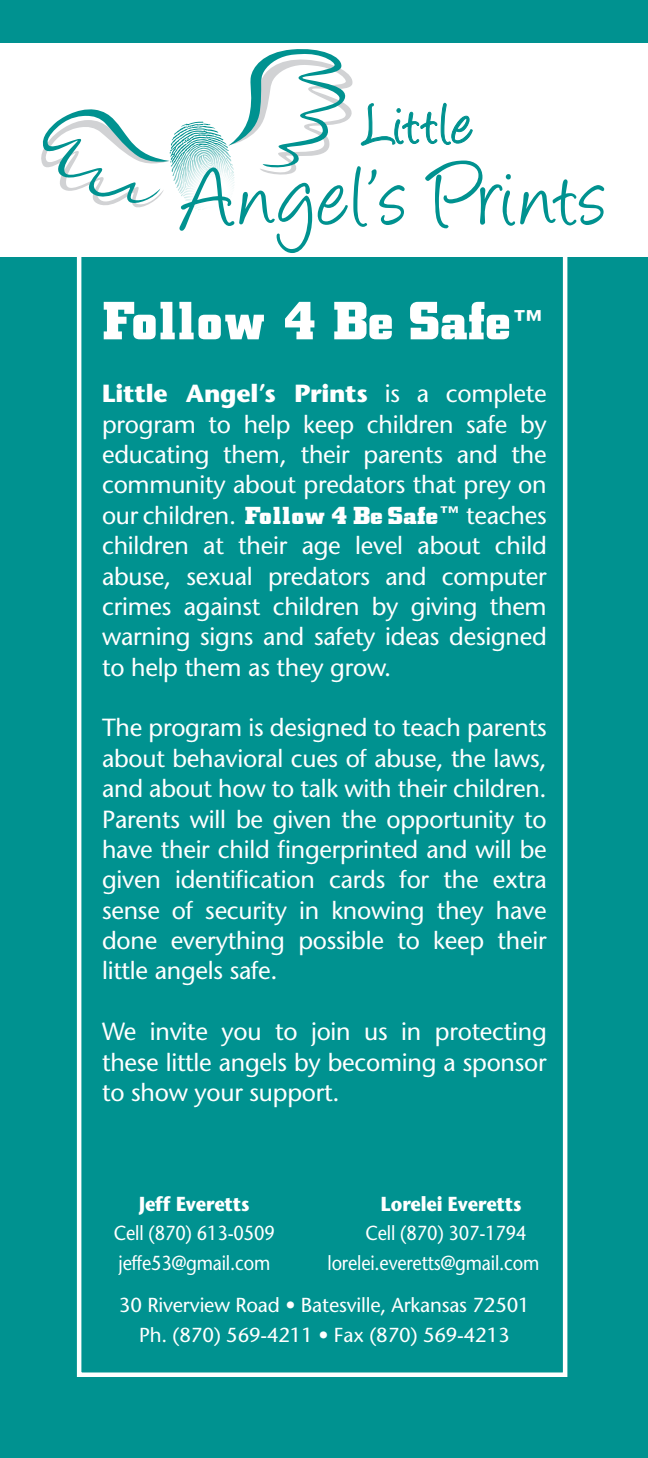
<style>
.page{position:relative;width:648px;height:1458px;background:#fff}
.page>*{position:absolute;margin:0;border:0;box-sizing:border-box;transform-origin:0 0}
.t1{font:700 54px "Square Slabserif 711 BT";letter-spacing:-.01em;color:#fff;scale:1.07 1}
.t2{font:24.75px/30.4px "Stone Sans";letter-spacing:-.01em;color:#fff;text-align:justify}
.t3{font:20.25px "Stone Sans";letter-spacing:-.01em;color:#fff;scale:.9 1}
.t4{font:20.25px "Stone Sans";letter-spacing:-.01em;color:#fff}
.t5{font:700 20.25px "Stone Sans";letter-spacing:-.01em;color:#fff;scale:.9 1}
.s1{font-size:40.5px}
.s2{font-weight:700}
.s3{font-family:"Square Slabserif 711 BT";font-weight:700}
</style>
<div class="page">
<div style="left:0;top:258px;width:648px;height:1200px;background:#009290"></div>
<div style="left:77px;top:246px;width:490px;height:1131px;border:4px solid #fff"></div>
<svg style="left:41px;top:49px;width:563px;height:204px"></svg>
<div style="left:0;top:0;width:648px;height:42px;background:#009290"></div>
<p class="t1" style="left:102px;top:287px;width:416px">Follow 4 Be Safe<span class="s1">™</span></p>
<p class="t2" style="left:102px;top:379px;width:446px"><span class="s2">Little Angel’s Prints</span> is a complete program to help keep children safe by educating them, their parents and the community about predators that prey on our children. <span class="s3">Follow 4 Be Safe™</span> teaches children at their age level about child abuse, sexual predators and computer crimes against children by giving them warning signs and safety ideas designed to help them as they grow.</p>
<p class="t2" style="left:102px;top:713px;width:446px">The program is designed to teach parents about behavioral cues of abuse, the laws, and about how to talk with their children.<br>Parents will be given the opportunity to have their child fingerprinted and will be given identification cards for the extra sense of security in knowing they have done everything possible to keep their little angels safe.</p>
<p class="t2" style="left:102px;top:1016px;width:446px">We invite you to join us in protecting these little angels by becoming a sponsor to show your support.</p>
<p class="t5" style="left:139px;top:1192px;width:124px">Jeff Everetts</p>
<p class="t5" style="left:381px;top:1192px;width:158px">Lorelei Everetts</p>
<p class="t3" style="left:114px;top:1221px;width:180px">Cell (870) 613-0509</p>
<p class="t3" style="left:366px;top:1221px;width:180px">Cell (870) 307-1794</p>
<p class="t3" style="left:119px;top:1251px;width:170px">jeffe53@gmail.com</p>
<p class="t3" style="left:328px;top:1251px;width:237px">lorelei.everetts@gmail.com</p>
<p class="t4" style="left:119px;top:1293px;width:412px">30 Riverview Road • Batesville, Arkansas 72501</p>
<p class="t4" style="left:139px;top:1323px;width:372px">Ph. (870) 569-4211 • Fax (870) 569-4213</p>
</div>
